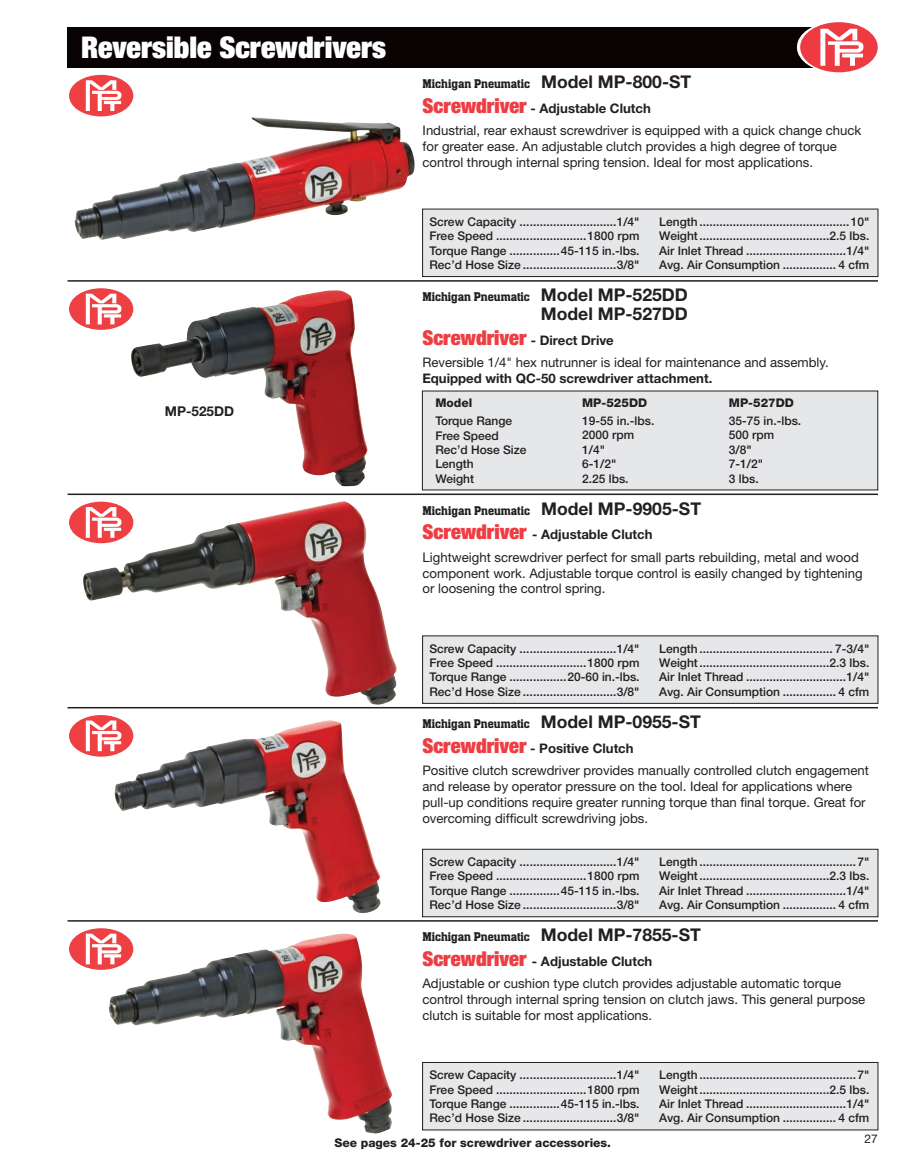
<style>
.page{position:relative;width:905px;height:1161px;background:#fff}
.page>*{position:absolute;margin:0;border:0;box-sizing:border-box;transform-origin:0 0}
.t1{font:900 expanded 30px "Helvetica Neue";color:#fff}
.t2{font:700 17.55px "Helvetica Neue";color:#231f20}
.t3{font:700 13.5px "Helvetica Neue";color:#231f20}
.t4{font:13.2px/22.4px "Helvetica Neue";color:#231f20}
.t5{font:13.2px "Aachen Medium Plain";color:#231f20}
.t6{font:700 13.2px "Helvetica Neue";color:#231f20}
.t7{font:500 12px/14.4px "Helvetica Neue";color:#231f20;text-align:justify}
.t8{font:800 12px "Helvetica Neue";color:#231f20}
.t9{font:12px "Helvetica Neue";color:#231f20}
.s1{font-family:"Helvetica Neue";font-weight:700;font-size:17.55px}
.s2{font-weight:900;font-stretch:expanded;font-size:20.4px;color:#ee3d43}
.s3{font-weight:700}
</style>
<div class="page">
<img style="left:75px;top:117px;width:340px;height:123px">
<img style="left:83px;top:501px;width:314px;height:204px">
<img style="left:131px;top:290px;width:237px;height:197px">
<div style="left:422px;top:391px;width:455px;height:99px;background:#e6e7e9"></div>
<img style="left:114px;top:720px;width:266px;height:193px">
<img style="left:108px;top:934px;width:284px;height:200px">
<svg style="left:69px;top:75px;width:64px;height:41px"></svg>
<svg style="left:69px;top:288px;width:64px;height:42px"></svg>
<svg style="left:69px;top:502px;width:64px;height:41px"></svg>
<svg style="left:69px;top:715px;width:64px;height:42px"></svg>
<svg style="left:69px;top:928px;width:64px;height:42px"></svg>
<div style="left:68px;top:27px;width:767px;height:41px;background:#080302"></div>
<svg style="left:800px;top:22px;width:77px;height:50px"></svg>
<div style="left:422px;top:209px;width:456px;height:68px;background:#e6e7e9"></div>
<div style="left:422px;top:209px;width:456px;height:68px;border:1px solid #231f20"></div>
<div style="left:422px;top:636px;width:456px;height:67px;background:#e6e7e9"></div>
<div style="left:422px;top:636px;width:456px;height:68px;border:1px solid #231f20"></div>
<hr style="left:68px;top:280px;width:810px;height:2px;background:#231f20">
<hr style="left:68px;top:494px;width:810px;height:1px;background:#231f20">
<hr style="left:68px;top:707px;width:810px;height:1px;background:#231f20">
<div style="left:422px;top:849px;width:456px;height:68px;background:#e6e7e9"></div>
<div style="left:422px;top:849px;width:456px;height:68px;border:1px solid #231f20"></div>
<div style="left:422px;top:1062px;width:456px;height:68px;background:#e6e7e9"></div>
<div style="left:422px;top:1062px;width:456px;height:68px;border:1px solid #231f20"></div>
<hr style="left:68px;top:920px;width:810px;height:2px;background:#231f20">
<h1 class="t1" style="left:81px;top:28px;width:306px">Reversible Screwdrivers</h1>
<p class="t3" style="left:165px;top:403px;width:71px">MP-525DD</p>
<p class="t5" style="left:422px;top:76px;width:270px">Michigan Pneumatic <span class="s1">Model MP-800-ST</span></p>
<p class="t4" style="left:422px;top:96px;width:440px"><span class="s2">Screwdriver</span> <span class="s3">- Adjustable clutch<br></span>Industrial, rear exhaust screwdriver is equipped with a quick change chuck</p>
<p class="t4" style="left:422px;top:138px;width:416px;line-height:15.8px">for greater ease. An adjustable clutch provides a high degree of torque control through internal spring tension. Ideal for most applications.</p>
<p class="t7" style="left:429px;top:214px;width:212px">Screw Capacity .............................1/4" Free Speed ...........................1800 rpm Torque Range ...............45-115 in.-lbs.<br>Rec’d Hose Size ............................3/8"</p>
<p class="t7" style="left:659px;top:214px;width:212px">Length .............................................10" Weight .......................................2.5 lbs.<br>Air Inlet Thread ..............................1/4" Avg. Air Consumption ................ 4 cfm</p>
<p class="t5" style="left:422px;top:290px;width:267px">Michigan Pneumatic <span class="s1">Model MP-525DD</span></p>
<h2 class="t2" style="left:541px;top:303px;width:148px">Model MP-527DD</h2>
<p class="t4" style="left:422px;top:329px;width:408px"><span class="s2">Screwdriver</span> <span class="s3">- Direct Drive<br></span>Reversible 1/4" hex nutrunner is ideal for maintenance and assembly.</p>
<p class="t6" style="left:422px;top:370px;width:291px">Equipped with Qc-50 screwdriver attachment.</p>
<p class="t8" style="left:435px;top:396px;width:38px">Model</p>
<p class="t7" style="left:435px;top:414px;width:93px;text-align:left">Torque Range<br>Free Speed<br>Rec’d Hose Size<br>Length<br>Weight</p>
<p class="t8" style="left:582px;top:396px;width:67px">MP-525DD</p>
<p class="t7" style="left:582px;top:414px;width:74px;text-align:left">19-55 in.-lbs.<br>2000 rpm<br>1/4"<br>6-1/2"<br>2.25 lbs.</p>
<p class="t8" style="left:729px;top:396px;width:67px">MP-527DD</p>
<p class="t7" style="left:729px;top:414px;width:74px;text-align:left">35-75 in.-lbs.<br>500 rpm<br>3/8"<br>7-1/2"<br>3 lbs.</p>
<p class="t5" style="left:422px;top:503px;width:280px">Michigan Pneumatic <span class="s1">Model MP-9905-ST</span></p>
<p class="t4" style="left:422px;top:523px;width:438px"><span class="s2">Screwdriver</span> <span class="s3">- Adjustable clutch<br></span>Lightweight screwdriver perfect for small parts rebuilding, metal and wood</p>
<p class="t4" style="left:422px;top:565px;width:441px;line-height:15.8px">component work. Adjustable torque control is easily changed by tightening or loosening the control spring.</p>
<p class="t7" style="left:429px;top:641px;width:212px">Screw Capacity .............................1/4" Free Speed ...........................1800 rpm Torque Range .................20-60 in.-lbs.<br>Rec’d Hose Size ............................3/8"</p>
<p class="t7" style="left:659px;top:641px;width:212px">Length ........................................ 7-3/4" Weight .......................................2.3 lbs.<br>Air Inlet Thread ..............................1/4" Avg. Air Consumption ................ 4 cfm</p>
<p class="t5" style="left:422px;top:717px;width:280px">Michigan Pneumatic <span class="s1">Model MP-0955-ST</span></p>
<p class="t4" style="left:422px;top:737px;width:448px"><span class="s2">Screwdriver</span> <span class="s3">- Positive clutch<br></span>Positive clutch screwdriver provides manually controlled clutch engagement</p>
<p class="t4" style="left:422px;top:778px;width:444px;line-height:15.8px">and release by operator pressure on the tool. Ideal for applications where pull-up conditions require greater running torque than final torque. Great for overcoming difficult screwdriving jobs.</p>
<p class="t7" style="left:429px;top:855px;width:212px">Screw Capacity .............................1/4" Free Speed ...........................1800 rpm Torque Range ...............45-115 in.-lbs.<br>Rec’d Hose Size ............................3/8"</p>
<p class="t7" style="left:659px;top:855px;width:212px">Length ...............................................7" Weight .......................................2.3 lbs.<br>Air Inlet Thread ..............................1/4" Avg. Air Consumption ................ 4 cfm</p>
<p class="t5" style="left:422px;top:930px;width:280px">Michigan Pneumatic <span class="s1">Model MP-7855-ST</span></p>
<p class="t4" style="left:422px;top:950px;width:420px"><span class="s2">Screwdriver</span> <span class="s3">- Adjustable clutch<br></span>Adjustable or cushion type clutch provides adjustable automatic torque</p>
<p class="t4" style="left:422px;top:991px;width:444px;line-height:15.8px">control through internal spring tension on clutch jaws. This general purpose clutch is suitable for most applications.</p>
<p class="t7" style="left:429px;top:1068px;width:212px">Screw Capacity .............................1/4" Free Speed ...........................1800 rpm Torque Range ...............45-115 in.-lbs.<br>Rec’d Hose Size ............................3/8"</p>
<p class="t7" style="left:659px;top:1068px;width:212px">Length ...............................................7" Weight .......................................2.5 lbs.<br>Air Inlet Thread ..............................1/4" Avg. Air Consumption ................ 4 cfm</p>
<p class="t8" style="left:334px;top:1135px;width:278px">See pages 24-25 for screwdriver accessories.</p>
<p class="t9" style="left:864px;top:1132px;width:15px">27</p>
</div>
